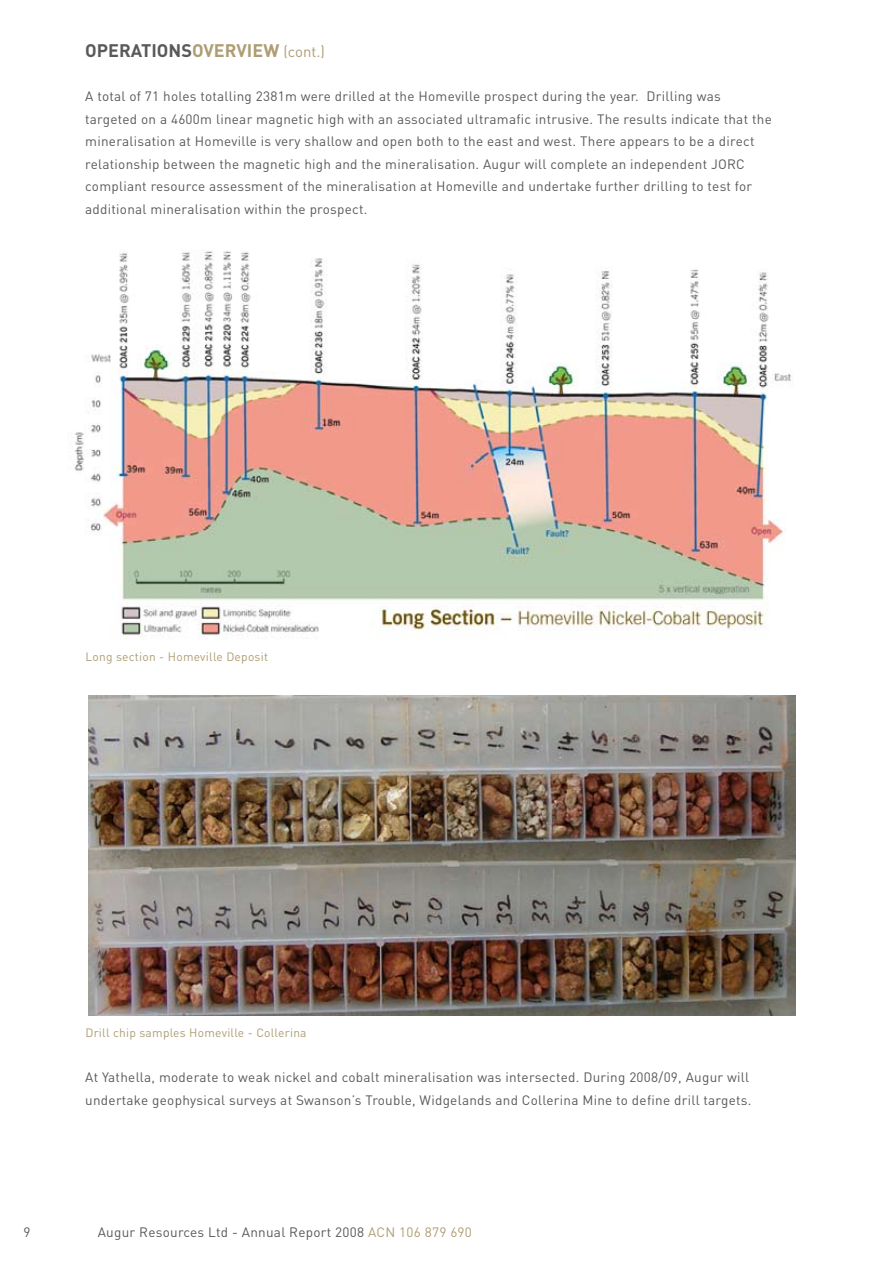
<style>
.page{position:relative;width:893px;height:1263px;background:#fff}
.page>*{position:absolute;margin:0;border:0;box-sizing:border-box;transform-origin:0 0}
.t1{font:700 18px "DIN";color:#58595b}
.t2{font:13.5px/22.5px "DIN";letter-spacing:.02em;color:#58595b}
.t3{font:12px "DIN";letter-spacing:.02em;color:#ae9d73}
.s1{color:#ae9d73}
.s2{font-weight:400;font-size:15px;color:#ae9d73}
</style>
<div class="page">
<img style="left:74px;top:251px;width:717px;height:388px">
<img style="left:88px;top:695px;width:708px;height:320px">
<h1 class="t1" style="left:85px;top:39px;width:241px">OPERATIONS<span class="s1">OVERVIEW</span> <span class="s2">(cont.)</span></h1>
<p class="t2" style="left:85px;top:85px;width:688px">A total of 71 holes totalling 2381m were drilled at the Homeville prospect during the year. Drilling was targeted on a 4600m linear magnetic high with an associated ultramafic intrusive. The results indicate that the mineralisation at Homeville is very shallow and open both to the east and west. There appears to be a direct relationship between the magnetic high and the mineralisation. Augur will complete an independent JORC compliant resource assessment of the mineralisation at Homeville and undertake further drilling to test for additional mineralisation within the prospect.</p>
<p class="t3" style="left:85px;top:649px;width:184px">Long section - Homeville Deposit</p>
<p class="t3" style="left:85px;top:1025px;width:223px">Drill chip samples Homeville - Collerina</p>
<p class="t2" style="left:85px;top:1065px;width:668px">At Yathella, moderate to weak nickel and cobalt mineralisation was intersected. During 2008/09, Augur will undertake geophysical surveys at Swanson’s Trouble, Widgelands and Collerina Mine to define drill targets.</p>
<p class="t2" style="left:23px;top:1220px;width:9px">9</p>
<p class="t2" style="left:98px;top:1220px;width:376px">Augur Resources Ltd - Annual Report 2008 <span class="s1">ACN 106 879 690</span></p>
</div>
